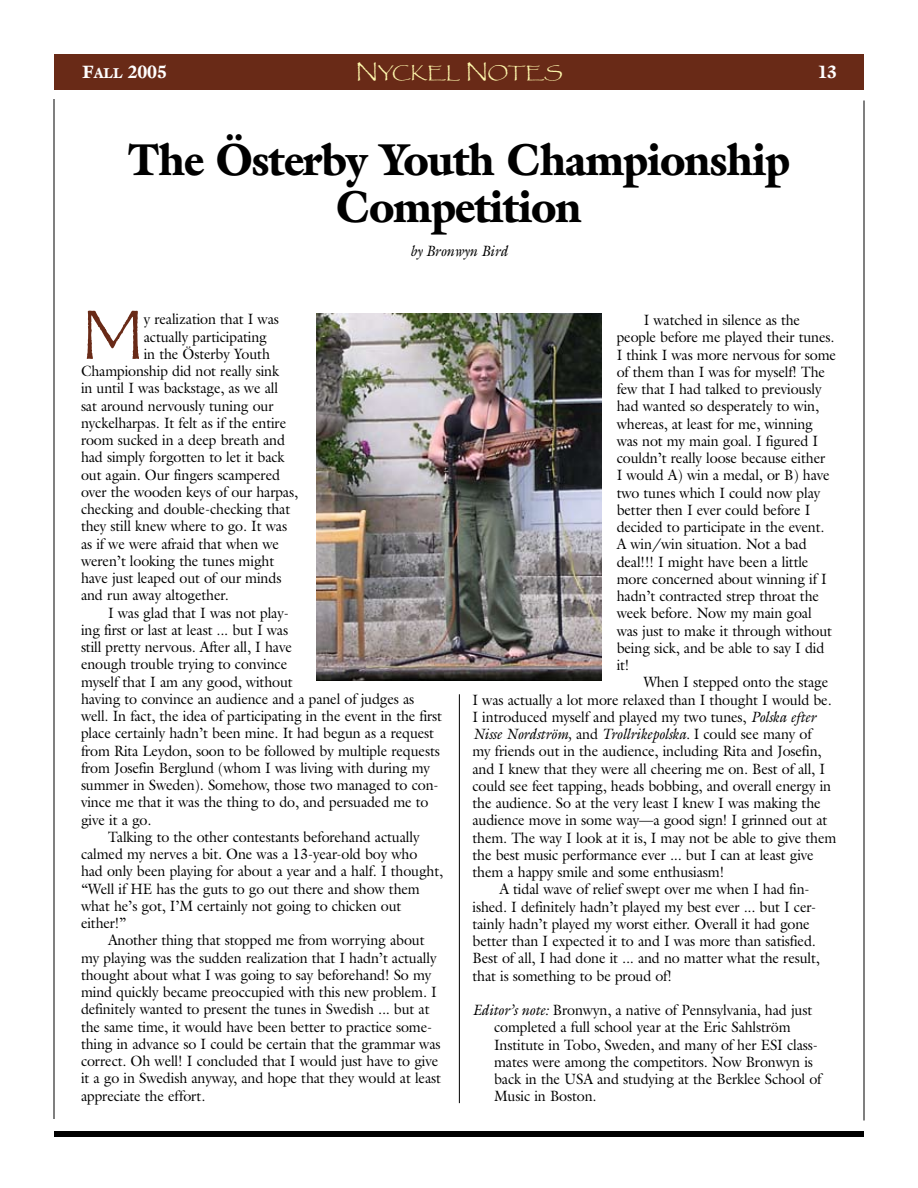
<style>
.page{position:relative;width:918px;height:1188px;background:#fff}
.page>*{position:absolute;margin:0;border:0;box-sizing:border-box;transform-origin:0 0}
.t1{font:78.15px "Galahad Std";color:#692a17;scale:.95 1}
.t2{font:900 45px/46.5px "Galliard";letter-spacing:-.02em;color:#000;text-align:center;scale:.95 1}
.t3{font:19.2px "Papyrus ICG SC800";letter-spacing:-.015em;color:#fff9ad;scale:1.2 1}
.t4{font:900 18px "Galliard";letter-spacing:-.01em;color:#fff;scale:.95 1}
.t5{font:15px/17.2px "Galliard";letter-spacing:-.01em;color:#000;scale:.95 1}
.t6{font:italic 15px "Galliard";letter-spacing:-.01em;color:#000;scale:.95 1}
.s1{font-size:14.4px}
.s2{font-size:24px}
.s3{font-style:italic}
.s4{font-style:normal}
</style>
<div class="page">
<div style="left:54px;top:54px;width:810px;height:36px;background:#692a17"></div>
<div style="left:54px;top:1131px;width:810px;height:6px;background:#000"></div>
<hr style="left:54px;top:99px;width:1px;height:1020px;background:#000">
<hr style="left:864px;top:100px;width:1px;height:1020px;background:#000">
<img style="left:316px;top:314px;width:286px;height:366px">
<hr style="left:459px;top:694px;width:1px;height:409px;background:#000">
<p class="t4" style="left:82px;top:61px;width:90px">F<span class="s1">all</span> 2005</p>
<p class="t3" style="left:356px;top:60px;width:174px"><span class="s2">N</span>YCKEL <span class="s2">N</span>OTES</p>
<p class="t4" style="left:817px;top:61px;width:21px">13</p>
<h2 class="t2" style="left:128px;top:138px;width:699px">The Österby Youth Championship<br>Competition</h2>
<p class="t6" style="left:410px;top:242px;width:104px">by Bronwyn Bird</p>
<h1 class="t1" style="left:81px;top:286px;width:68px">M</h1>
<p class="t5" style="left:144px;top:310px;width:144px">y realization that I was</p>
<p class="t5" style="left:144px;top:328px;width:131px">actually participating</p>
<p class="t5" style="left:144px;top:345px;width:134px">in the Österby Youth</p>
<p class="t5" style="left:81px;top:362px;width:210px">Championship did not really sink</p>
<p class="t5" style="left:81px;top:379px;width:209px">in until I was backstage, as we all</p>
<p class="t5" style="left:81px;top:397px;width:204px">sat around nervously tuning our</p>
<p class="t5" style="left:81px;top:414px;width:218px">nyckelharpas. It felt as if the entire</p>
<p class="t5" style="left:81px;top:431px;width:216px">room sucked in a deep breath and</p>
<p class="t5" style="left:81px;top:448px;width:216px">had simply forgotten to let it back</p>
<p class="t5" style="left:81px;top:466px;width:211px">out again. Our fingers scampered</p>
<p class="t5" style="left:81px;top:483px;width:230px">over the wooden keys of our harpas,</p>
<p class="t5" style="left:81px;top:500px;width:222px">checking and double-checking that</p>
<p class="t5" style="left:81px;top:517px;width:218px">they still knew where to go. It was</p>
<p class="t5" style="left:81px;top:535px;width:210px">as if we were afraid that when we</p>
<p class="t5" style="left:81px;top:552px;width:205px">weren’t looking the tunes might</p>
<p class="t5" style="left:81px;top:569px;width:213px">have just leaped out of our minds</p>
<p class="t5" style="left:81px;top:586px;width:157px">and run away altogether.</p>
<p class="t5" style="left:108px;top:604px;width:192px">I was glad that I was not play-</p>
<p class="t5" style="left:81px;top:621px;width:220px">ing first or last at least ... but I was</p>
<p class="t5" style="left:81px;top:638px;width:224px">still pretty nervous. After all, I have</p>
<p class="t5" style="left:81px;top:655px;width:219px">enough trouble trying to convince</p>
<p class="t5" style="left:81px;top:673px;width:224px">myself that I am any good, without</p>
<p class="t5" style="left:81px;top:690px;width:352px">having to convince an audience and a panel of judges as</p>
<p class="t5" style="left:81px;top:707px;width:382px">well. In fact, the idea of participating in the event in the first</p>
<p class="t5" style="left:81px;top:724px;width:373px">place certainly hadn’t been mine. It had begun as a request</p>
<p class="t5" style="left:81px;top:742px;width:379px">from Rita Leydon, soon to be followed by multiple requests</p>
<p class="t5" style="left:81px;top:759px;width:369px">from Josefin Berglund (whom I was living with during my</p>
<p class="t5" style="left:81px;top:776px;width:378px">summer in Sweden). Somehow, those two managed to con-</p>
<p class="t5" style="left:81px;top:793px;width:367px">vince me that it was the thing to do, and persuaded me to</p>
<p class="t5" style="left:81px;top:811px;width:76px">give it a go.</p>
<p class="t5" style="left:108px;top:828px;width:329px">Talking to the other contestants beforehand actually</p>
<p class="t5" style="left:81px;top:845px;width:356px">calmed my nerves a bit. One was a 13-year-old boy who</p>
<p class="t5" style="left:81px;top:862px;width:383px">had only been playing for about a year and a half. I thought,</p>
<p class="t5" style="left:81px;top:880px;width:358px">“Well if HE has the guts to go out there and show them</p>
<p class="t5" style="left:81px;top:897px;width:339px">what he’s got, I’M certainly not going to chicken out</p>
<p class="t5" style="left:81px;top:914px;width:50px">either!”</p>
<p class="t5" style="left:108px;top:931px;width:335px">Another thing that stopped me from worrying about</p>
<p class="t5" style="left:81px;top:949px;width:376px">my playing was the sudden realization that I hadn’t actually</p>
<p class="t5" style="left:81px;top:966px;width:370px">thought about what I was going to say beforehand! So my</p>
<p class="t5" style="left:81px;top:983px;width:376px">mind quickly became preoccupied with this new problem. I</p>
<p class="t5" style="left:81px;top:1000px;width:368px">definitely wanted to present the tunes in Swedish ... but at</p>
<p class="t5" style="left:81px;top:1018px;width:371px">the same time, it would have been better to practice some-</p>
<p class="t5" style="left:81px;top:1035px;width:380px">thing in advance so I could be certain that the grammar was</p>
<p class="t5" style="left:81px;top:1052px;width:378px">correct. Oh well! I concluded that I would just have to give</p>
<p class="t5" style="left:81px;top:1069px;width:380px">it a go in Swedish anyway, and hope that they would at least</p>
<p class="t5" style="left:81px;top:1087px;width:132px">appreciate the effort.</p>
<p class="t5" style="left:617px;top:311px;width:232px;text-indent:27px">I watched in silence as the people before me played their tunes.<br>I think I was more nervous for some of them than I was for myself! The few that I had talked to previously had wanted so desperately to win, whereas, at least for me, winning was not my main goal. I figured I couldn’t really loose because either<br>I would A) win a medal, or B) have two tunes which I could now play better then I ever could before I decided to participate in the event.<br>A win/win situation. Not a bad deal!!! I might have been a little more concerned about winning if I hadn’t contracted strep throat the week before. Now my main goal was just to make it through without being sick, and be able to say I did it!</p>
<p class="t5" style="left:644px;top:674px;width:196px">When I stepped onto the stage</p>
<p class="t5" style="left:473px;top:691px;width:380px">I was actually a lot more relaxed than I thought I would be.</p>
<p class="t5" style="left:473px;top:708px;width:363px">I introduced myself and played my two tunes, <span class="s3">Polska efter</span></p>
<p class="t6" style="left:473px;top:725px;width:358px">Nisse Nordström, <span class="s4">and</span> Trollrikepolska. <span class="s4">I could see many of</span></p>
<p class="t5" style="left:473px;top:743px;width:369px">my friends out in the audience, including Rita and Josefin,</p>
<p class="t5" style="left:473px;top:760px;width:373px">and I knew that they were all cheering me on. Best of all, I</p>
<p class="t5" style="left:473px;top:777px;width:379px">could see feet tapping, heads bobbing, and overall energy in</p>
<p class="t5" style="left:473px;top:794px;width:368px">the audience. So at the very least I knew I was making the</p>
<p class="t5" style="left:473px;top:812px;width:375px">audience move in some way—a good sign! I grinned out at</p>
<p class="t5" style="left:473px;top:829px;width:385px">them. The way I look at it is, I may not be able to give them</p>
<p class="t5" style="left:473px;top:846px;width:361px">the best music performance ever ... but I can at least give</p>
<p class="t5" style="left:473px;top:863px;width:267px">them a happy smile and some enthusiasm!</p>
<p class="t5" style="left:500px;top:881px;width:328px">A tidal wave of relief swept over me when I had fin-</p>
<p class="t5" style="left:473px;top:898px;width:363px">ished. I definitely hadn’t played my best ever ... but I cer-</p>
<p class="t5" style="left:473px;top:915px;width:357px">tainly hadn’t played my worst either. Overall it had gone</p>
<p class="t5" style="left:473px;top:932px;width:363px">better than I expected it to and I was more than satisfied.</p>
<p class="t5" style="left:473px;top:950px;width:367px">Best of all, I had done it ... and no matter what the result,</p>
<p class="t5" style="left:473px;top:967px;width:211px">that is something to be proud of!</p>
<p class="t5" style="left:494px;top:1001px;width:346px;text-indent:-22px"><span class="s3">Editor’s note:</span> Bronwyn, a native of Pennsylvania, had just completed a full school year at the Eric Sahlström Institute in Tobo, Sweden, and many of her ESI class&shy;mates were among the competitors. Now Bronwyn is back in the USA and studying at the Berklee School of Music in Boston.</p>
</div>
